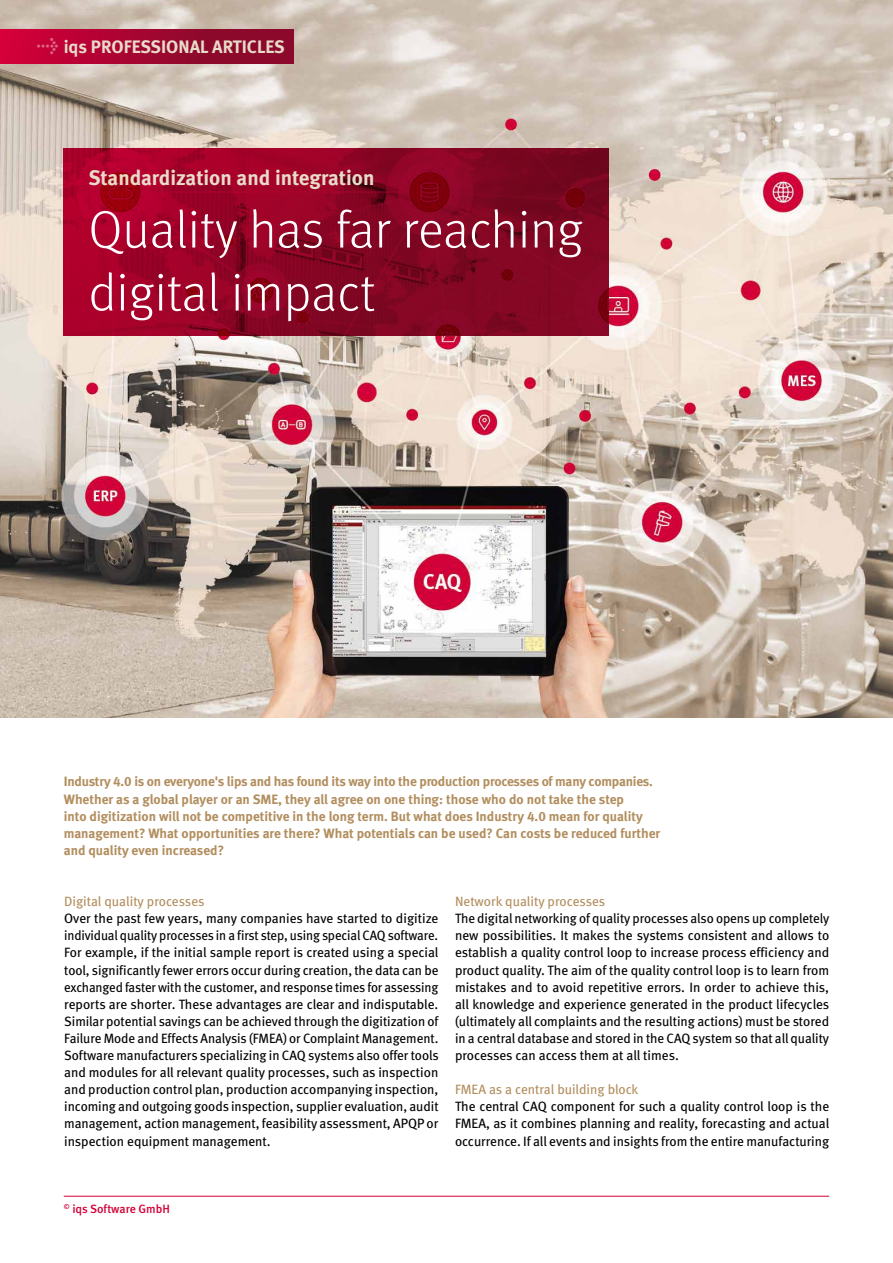
<style>
.page{position:relative;width:893px;height:1263px;background:#fff}
.page>*{position:absolute;margin:0;border:0;box-sizing:border-box;transform-origin:0 0}
.t1{font:52.5px/63px "Meta Light LF";color:#fff}
.t2{font:21px "Meta Bold LF";color:#e8dbc9}
.t3{font:18px "Meta Bold LF";color:#e8dbc9}
.t4{font:13.5px/17.1px "Meta Book LF";color:#000;text-align:justify}
.t5{font:13.5px/17.1px "Meta Bold LF";color:#b28e5e}
.t6{font:13.5px "Meta Book LF";color:#b28e5e}
.t7{font:500 12px "Meta";color:#d20037}
.s1{font-family:"Meta Bold Expert";color:#fff}
</style>
<div class="page">
<img style="left:0;top:0;width:893px;height:718px">
<svg style="left:64px;top:149px;width:544px;height:186px;background:#8f0424"></svg>
<div style="left:0;top:30px;width:294px;height:34px;background:linear-gradient(to right,#cf0039,#7e0b29)"></div>
<hr style="left:64px;top:1196px;width:765px;height:1px;background:#d20037">
<h3 class="t3" style="left:37px;top:36px;width:250px"><span class="s1">l</span> iqs PROFESSIONAL ARTICLES</h3>
<h2 class="t2" style="left:88px;top:165px;width:288px">Standardization and integration</h2>
<h1 class="t1" style="left:88px;top:197px;width:496px">Quality has far reaching digital impact</h1>
<p class="t5" style="left:64px;top:773px;width:598px">Industry 4.0 is on everyone's lips and has found its way into the production processes of many companies.<br>Whether as a global player or an SME, they all agree on one thing: those who do not take the step<br>into digitization will not be competitive in the long term. But what does Industry 4.0 mean for quality management? What opportunities are there? What potentials can be used? Can costs be reduced further and quality even increased?</p>
<p class="t6" style="left:64px;top:893px;width:142px">Digital quality processes</p>
<p class="t4" style="left:64px;top:910px;width:376px">Over the past few years, many companies have started to digitize individual quality processes in a first step, using special CAQ software.<br>For example, if the initial sample report is created using a special tool, significantly fewer errors occur during creation, the data can be exchanged faster with the customer, and response times for assessing reports are shorter. These advantages are clear and indisputable.<br>Similar potential savings can be achieved through the digitization of Failure Mode and Effects Analysis (FMEA) or Complaint Management.<br>Software manufacturers specializing in CAQ systems also offer tools and modules for all relevant quality processes, such as inspection and production control plan, production accompanying inspection, incoming and outgoing goods inspection, supplier evaluation, audit management, action management, feasibility assessment, APQP or inspection equipment management.</p>
<p class="t6" style="left:455px;top:893px;width:152px">Network quality processes</p>
<p class="t4" style="left:455px;top:910px;width:376px">The digital networking of quality processes also opens up completely new possibilities. It makes the systems consistent and allows to establish a quality control loop to increase process efficiency and product quality. The aim of the quality control loop is to learn from mistakes and to avoid repetitive errors. In order to achieve this, all knowledge and experience generated in the product lifecycles (ultimately all complaints and the resulting actions) must be stored in a central database and stored in the CAQ system so that all quality processes can access them at all times.</p>
<p class="t6" style="left:455px;top:1082px;width:185px">FMEA as a central building block</p>
<p class="t4" style="left:455px;top:1098px;width:376px">The central CAQ component for such a quality control loop is the FMEA, as it combines planning and reality, forecasting and actual occurrence. If all events and insights from the entire manufacturing</p>
<p class="t7" style="left:64px;top:1202px;width:108px"><sup>©</sup> iqs Software GmbH</p>
</div>
